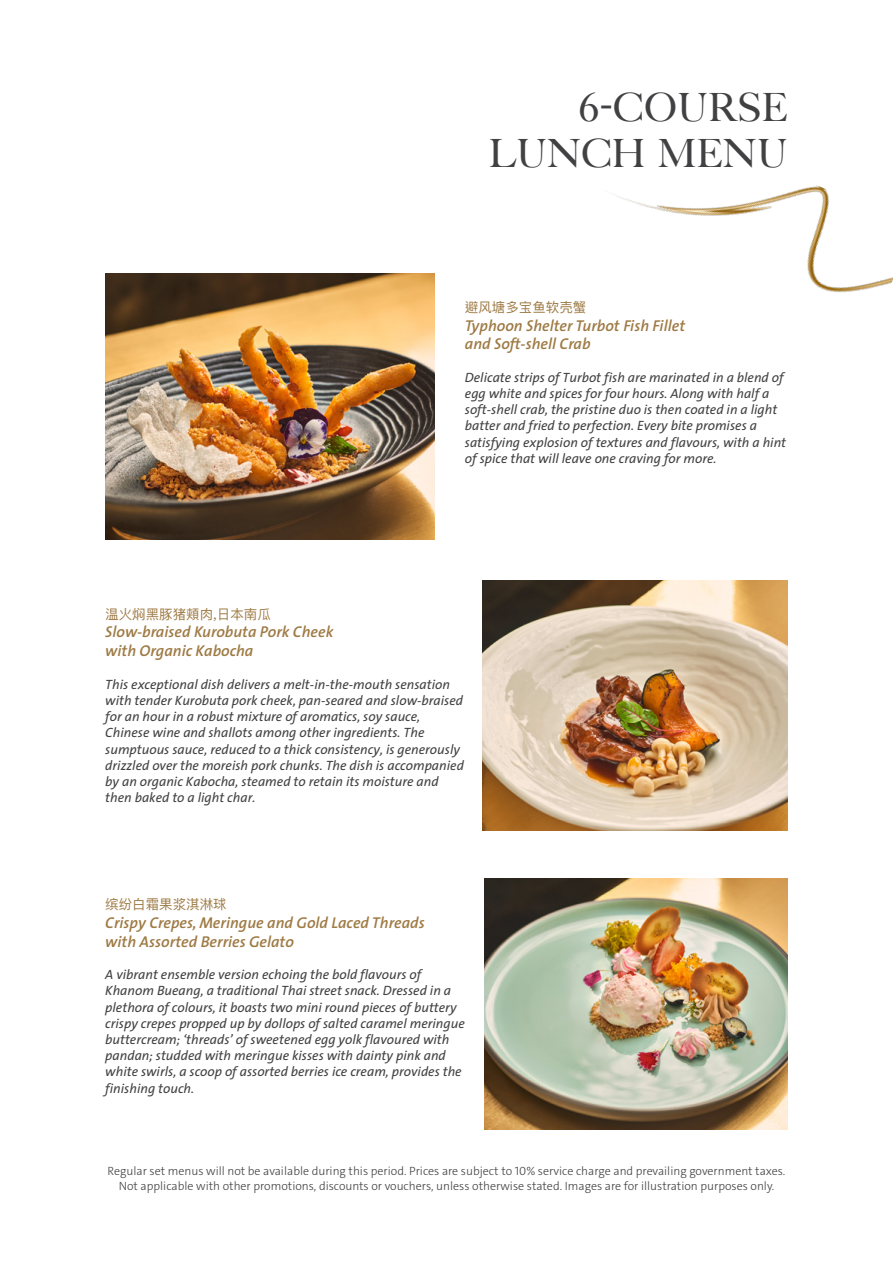
<style>
.page{position:relative;width:893px;height:1263px;background:#fff}
.page>*{position:absolute;margin:0;border:0;box-sizing:border-box;transform-origin:0 0}
.t1{font:39px/46.8px "Caslon Titling MT Std";color:#414042;text-align:right}
.t2{font:italic 600 15.75px/18.9px "The Sans";color:#9e7a44}
.t3{font:italic 13.5px/16.2px "The Sans Sans";color:#414042}
.t4{font:13.5px "Ping Fang HK";color:#9e7a44}
.t5{font:300 12px/14.4px "The Sans Trial";color:#414042;text-align:center}
</style>
<div class="page">
<img style="left:613px;top:185px;width:280px;height:108px">
<img style="left:105px;top:274px;width:330px;height:265px">
<img style="left:483px;top:580px;width:305px;height:250px">
<img style="left:484px;top:879px;width:304px;height:250px">
<h1 class="t1" style="left:489px;top:83px;width:300px">6-COURSE<br>LUNCH MENU</h1>
<p class="t4" style="left:465px;top:298px;width:123px">避风塘多宝鱼软壳蟹</p>
<p class="t2" style="left:465px;top:315px;width:222px">Typhoon Shelter Turbot Fish Fillet and Soft-shell Crab</p>
<p class="t3" style="left:465px;top:369px;width:323px">Delicate strips of Turbot fish are marinated in a blend of egg white and spices for four hours. Along with half a soft-shell crab, the pristine duo is then coated in a light batter and fried to perfection. Every bite promises a satisfying explosion of textures and flavours, with a hint of spice that will leave one craving for more.</p>
<p class="t4" style="left:105px;top:605px;width:167px">温火焖黑豚猪頬肉,日本南瓜</p>
<p class="t2" style="left:105px;top:622px;width:230px">Slow-braised Kurobuta Pork Cheek with Organic Kabocha</p>
<p class="t3" style="left:105px;top:676px;width:360px">This exceptional dish delivers a melt-in-the-mouth sensation with tender Kurobuta pork cheek, pan-seared and slow-braised for an hour in a robust mixture of aromatics, soy sauce, Chinese wine and shallots among other ingredients. The sumptuous sauce, reduced to a thick consistency, is generously drizzled over the moreish pork chunks. The dish is accompanied by an organic Kabocha, steamed to retain its moisture and then baked to a light char.</p>
<p class="t4" style="left:105px;top:896px;width:123px">缤纷白霜果浆淇淋球</p>
<p class="t2" style="left:105px;top:913px;width:321px">Crispy Crepes, Meringue and Gold Laced Threads with Assorted Berries Gelato</p>
<p class="t3" style="left:105px;top:966px;width:361px">A vibrant ensemble version echoing the bold flavours of Khanom Bueang, a traditional Thai street snack. Dressed in a plethora of colours, it boasts two mini round pieces of buttery crispy crepes propped up by dollops of salted caramel meringue buttercream; ‘threads’ of sweetened egg yolk flavoured with pandan; studded with meringue kisses with dainty pink and white swirls, a scoop of assorted berries ice cream, provides the finishing touch.</p>
<p class="t5" style="left:108px;top:1165px;width:679px">Regular set menus will not be available during this period. Prices are subject to 10% service charge and prevailing government taxes.<br>Not applicable with other promotions, discounts or vouchers, unless otherwise stated. Images are for illustration purposes only.</p>
</div>
